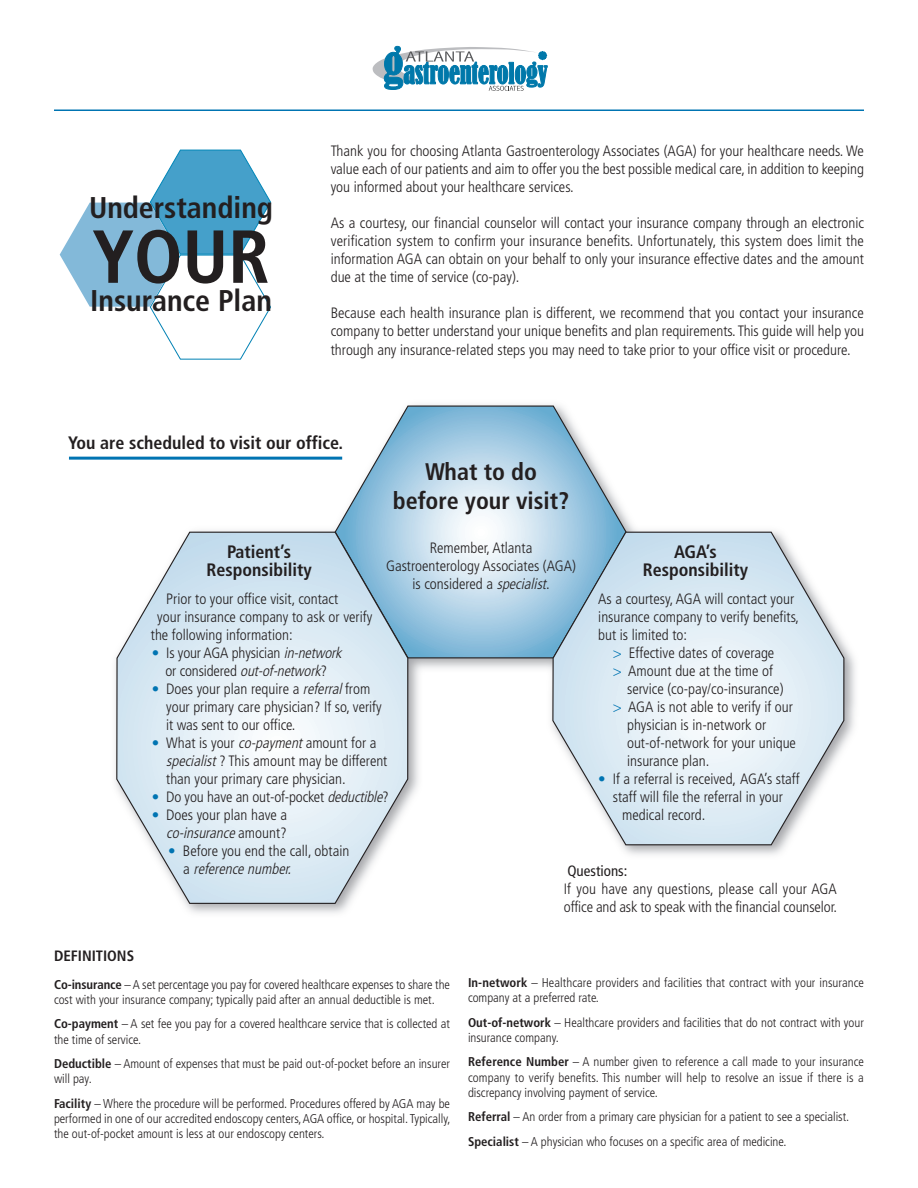
<style>
.page{position:relative;width:918px;height:1188px;background:#fff}
.page>*{position:absolute;margin:0;border:0;box-sizing:border-box;transform-origin:0 0}
.t1{font:700 condensed 75px "Frutiger";color:#231f20}
.t2{font:700 condensed 30px "Frutiger";color:#231f20}
.t3{font:700 condensed 24px/28.8px "Frutiger";color:#231f20;text-align:center}
.t4{font:700 condensed 18px/18px "Frutiger";color:#231f20;text-align:center}
.t5{font:300 condensed 15px/18px "Frutiger";color:#231f20}
.t6{font:700 condensed 15px "Frutiger";color:#231f20}
.t7{font:condensed 15px "Frutiger";color:#231f20}
.t8{font:300 condensed 12.75px/15.3px "Frutiger";color:#231f20}
.s1{font-style:italic}
.s2{color:#0074b2}
.s3{font-weight:700}
</style>
<div class="page">
<svg style="left:60px;top:150px;width:211px;height:209px"></svg>
<svg style="left:334px;top:406px;width:293px;height:253px"></svg>
<svg style="left:116px;top:531px;width:293px;height:373px"></svg>
<svg style="left:552px;top:531px;width:293px;height:315px"></svg>
<hr style="left:69px;top:457px;width:273px;height:3px;background:#0074b2">
<svg style="left:373px;top:46px;width:174px;height:45px"></svg>
<hr style="left:54px;top:110px;width:810px;height:1px;background:#0074b2">
<h2 class="t2" style="left:89px;top:196px;width:186px">Understanding</h2>
<h1 class="t1" style="left:92px;top:227px;width:179px">YOUR</h1>
<h2 class="t2" style="left:90px;top:289px;width:183px">Insurance Plan</h2>
<p class="t5" style="left:331px;top:143px;width:535px;text-align:justify">Thank you for choosing Atlanta Gastroenterology Associates (AGA) for your healthcare needs. We value each of our patients and aim to offer you the best possible medical care, in addition to keeping you informed about your healthcare services.</p>
<p class="t5" style="left:331px;top:215px;width:535px;text-align:justify">As a courtesy, our financial counselor will contact your insurance company through an electronic verification system to confirm your insurance benefits. Unfortunately, this system does limit the information AGA can obtain on your behalf to only your insurance effective dates and the amount due at the time of service (co-pay).</p>
<p class="t5" style="left:331px;top:305px;width:535px;line-height:18.6px;text-align:justify">Because each health insurance plan is different, we recommend that you contact your insurance company to better understand your unique benefits and plan requirements. This guide will help you through any insurance-related steps you may need to take prior to your office visit or procedure.</p>
<p class="t4" style="left:68px;top:435px;width:276px">You are scheduled to visit our office.</p>
<h3 class="t3" style="left:393px;top:460px;width:178px">What to do before your visit?</h3>
<p class="t5" style="left:386px;top:540px;width:191px;text-align:center">Remember, Atlanta<br>Gastroenterology Associates (AGA) is considered a <span class="s1">specialist</span>.</p>
<p class="t4" style="left:207px;top:544px;width:107px">Patient’s<br>Responsibility</p>
<p class="t4" style="left:643px;top:544px;width:107px">AGA’s<br>Responsibility</p>
<p class="t5" style="left:166px;top:591px;width:173px">Prior to your office visit, contact</p>
<p class="t5" style="left:157px;top:609px;width:216px">your insurance company to ask or verify</p>
<p class="t5" style="left:151px;top:627px;width:143px">the following information:</p>
<p class="t5" style="left:152px;top:645px;width:194px;text-align:center"><span class="s2">•</span> Is your AGA physician <span class="s1">in-network </span>o r c o n s i d e r e d <span class="s1">out-of-network</span>?</p>
<p class="t5" style="left:166px;top:681px;width:217px;text-indent:-14px"><span class="s2">•</span> Does your plan require a <span class="s1">referral</span>from your primary care physician? If so, verify it was sent to our office.</p>
<p class="t5" style="left:166px;top:735px;width:223px;text-indent:-14px"><span class="s2">•</span> What is your <span class="s1">co-payment</span>amount for a <span class="s1">specialist</span>? This amount may be different than your primary care physician.</p>
<p class="t5" style="left:152px;top:789px;width:239px"><span class="s2">•</span> Do you have an out-of-pocket <span class="s1">deductible</span>?</p>
<p class="t5" style="left:152px;top:807px;width:137px;text-align:right"><span class="s2">•</span> Does your plan have a <span class="s1">co-insurance</span> a m o u n t ?</p>
<p class="t5" style="left:183px;top:843px;width:168px;text-indent:-15px"><span class="s2">•</span> Before you end the call, obtain a <span class="s1">reference number.</span></p>
<p class="t5" style="left:598px;top:591px;width:197px">As a courtesy, AGA will contact your</p>
<p class="t5" style="left:598px;top:609px;width:202px">insurance company to verify benefits,</p>
<p class="t5" style="left:598px;top:627px;width:90px">but is limited to:</p>
<p class="t5" style="left:613px;top:645px;width:163px"><span class="s2">&gt;</span> Effective dates of coverage</p>
<p class="t5" style="left:613px;top:663px;width:162px"><span class="s2">&gt;</span> Amount due at the time of</p>
<p class="t5" style="left:627px;top:681px;width:158px">service (co-pay/co-insurance)</p>
<p class="t5" style="left:613px;top:699px;width:182px"><span class="s2">&gt;</span> AGA is not able to verify if our</p>
<p class="t5" style="left:627px;top:717px;width:141px">physician is in-network or</p>
<p class="t5" style="left:627px;top:735px;width:170px">out-of-network for your unique</p>
<p class="t5" style="left:627px;top:753px;width:84px">insurance plan.</p>
<p class="t5" style="left:598px;top:771px;width:203px"><span class="s2">•</span> If a referral is received, AGA’s staff</p>
<p class="t5" style="left:613px;top:789px;width:172px">staff will file the referral in your</p>
<p class="t5" style="left:622px;top:807px;width:85px">medical record.</p>
<p class="t7" style="left:567px;top:865px;width:61px">Questions:</p>
<p class="t5" style="left:564px;top:881px;width:275px">If you have any questions, please call your AGA office and ask to speak with the financial counselor.</p>
<p class="t6" style="left:54px;top:950px;width:82px">DEFINITIONS</p>
<p class="t8" style="left:54px;top:978px;width:397px"><span class="s3">Co-insurance</span> – A set percentage you pay for covered healthcare expenses to share the cost with your insurance company; typically paid after an annual deductible is met.</p>
<p class="t8" style="left:54px;top:1017px;width:398px"><span class="s3">Co-payment</span> – A set fee you pay for a covered healthcare service that is collected at the time of service.</p>
<p class="t8" style="left:54px;top:1057px;width:398px"><span class="s3">Deductible</span> – Amount of expenses that must be paid out-of-pocket before an insurer will pay.</p>
<p class="t8" style="left:54px;top:1097px;width:398px;text-align:justify"><span class="s3">Facility</span> – Where the procedure will be performed. Procedures offered by AGA may be performed in one of our accredited endoscopy centers, AGA office, or hospital. Typically, the out-of-pocket amount is less at our endoscopy centers.</p>
<p class="t8" style="left:468px;top:976px;width:397px"><span class="s3">In-network</span> – Healthcare providers and facilities that contract with your insurance company at a preferred rate.</p>
<p class="t8" style="left:468px;top:1016px;width:397px"><span class="s3">Out-of-network</span> – Healthcare providers and facilities that do not contract with your insurance company.</p>
<p class="t8" style="left:468px;top:1055px;width:397px;text-align:justify"><span class="s3">Reference Number</span> – A number given to reference a call made to your insurance company to verify benefits. This number will help to resolve an issue if there is a discrepancy involving payment of service.</p>
<p class="t8" style="left:468px;top:1106px;width:383px;line-height:24.3px"><span class="s3">Referral</span> – An order from a primary care physician for a patient to see a specialist.<br><span class="s3">Specialist</span> – A physician who focuses on a specific area of medicine.</p>
</div>
